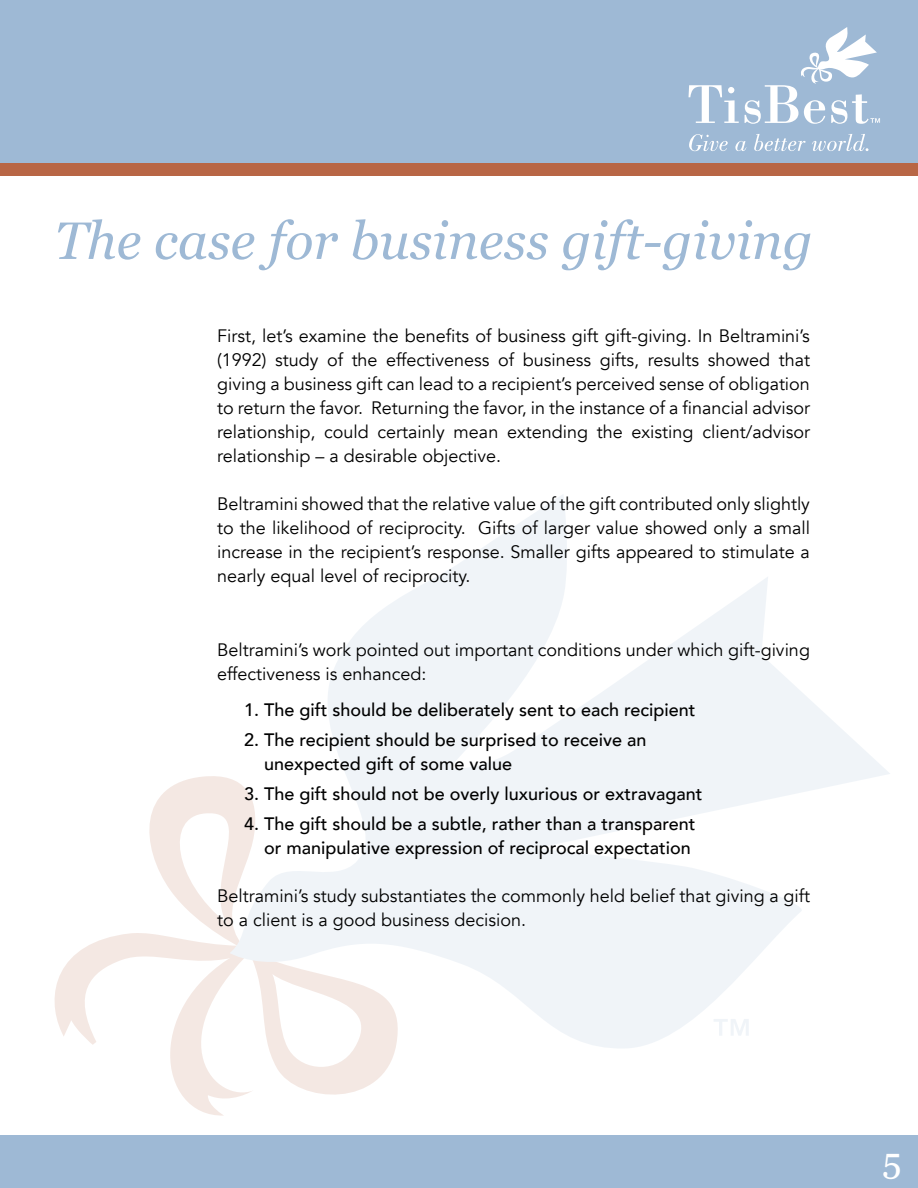
<style>
.page{position:relative;width:918px;height:1188px;background:#fff}
.page>*{position:absolute;margin:0;border:0;box-sizing:border-box;transform-origin:0 0}
.t1{font:italic 52.5px "Georgia";color:#9eb9d5}
.t2{font:36px "Georgia";color:#fff}
.t3{font:18px/24px "Avenir";color:#000;text-align:justify}
.t4{font:500 18px/24px "Avenir";color:#000}
</style>
<div class="page">
<svg style="left:55px;top:776px;width:340px;height:340px"></svg>
<svg style="left:230px;top:495px;width:660px;height:555px"></svg>
<svg style="left:714px;top:1019px;width:35px;height:17px"></svg>
<div style="left:0;top:0;width:918px;height:163px;background:#9eb9d5"></div>
<svg style="left:689px;top:134px;width:39px;height:17px"></svg>
<svg style="left:735px;top:141px;width:11px;height:10px"></svg>
<svg style="left:754px;top:134px;width:52px;height:17px"></svg>
<svg style="left:812px;top:134px;width:57px;height:17px"></svg>
<svg style="left:689px;top:85px;width:50px;height:38px"></svg>
<svg style="left:745px;top:27px;width:135px;height:97px"></svg>
<div style="left:0;top:163px;width:918px;height:13px;background:#b86645"></div>
<div style="left:0;top:1136px;width:918px;height:52px;background:#9eb9d5"></div>
<h1 class="t1" style="left:55px;top:203px;width:760px">The case for business gift-giving</h1>
<p class="t3" style="left:217px;top:324px;width:594px">First, let’s examine the benefits of business gift gift-giving. In Beltramini’s (1992) study of the effectiveness of business gifts, results showed that giving a business gift can lead to a recipient’s perceived sense of obligation to return the favor. Returning the favor, in the instance of a financial advisor relationship, could certainly mean extending the existing client/advisor relationship – a desirable objective.</p>
<p class="t3" style="left:217px;top:492px;width:594px">Beltramini showed that the relative value of the gift contributed only slightly to the likelihood of reciprocity. Gifts of larger value showed only a small increase in the recipient’s response. Smaller gifts appeared to stimulate a nearly equal level of reciprocity.</p>
<p class="t3" style="left:217px;top:638px;width:594px">Beltramini’s work pointed out important conditions under which gift-giving effectiveness is enhanced:</p>
<p class="t4" style="left:244px;top:697px;width:453px">1. The gift should be deliberately sent to each recipient</p>
<p class="t4" style="left:264px;top:727px;width:384px;text-indent:-20px">2. The recipient should be surprised to receive an unexpected gift of some value</p>
<p class="t4" style="left:244px;top:781px;width:460px">3. The gift should not be overly luxurious or extravagant</p>
<p class="t4" style="left:244px;top:811px;width:453px;text-align:right">4. The gift should be a subtle, rather than a transparent or manipulative expression of reciprocal expectation</p>
<p class="t3" style="left:217px;top:884px;width:594px">Beltramini’s study substantiates the commonly held belief that giving a gift to a client is a good business decision.</p>
<h2 class="t2" style="left:883px;top:1135px;width:21px">5</h2>
</div>
